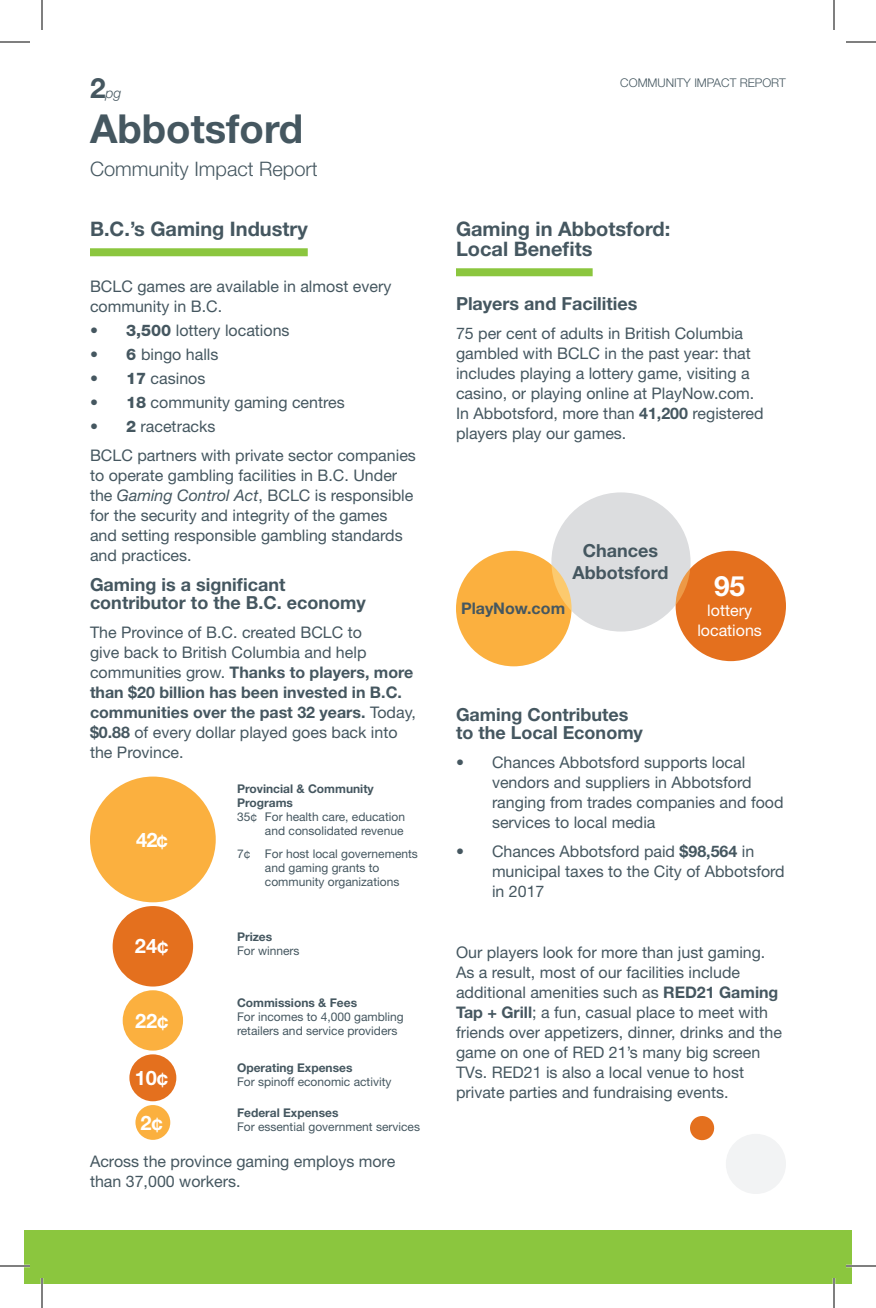
<style>
.page{position:relative;width:876px;height:1308px;background:#fff}
.page>*{position:absolute;margin:0;border:0;box-sizing:border-box;transform-origin:0 0}
.t1{font:700 40px "Helvetica Neue LT Std";color:#455760}
.t2{font:700 28px "Helvetica Neue LT Std";color:#fff}
.t3{font:700 20px/20px "Helvetica Neue LT Std";color:#455760}
.t4{font:300 20px "Helvetica Neue LT Std";color:#455760}
.t5{font:700 20px "Helvetica Neue LT Std";color:#fff}
.t6{font:700 18px/18px "Helvetica Neue LT Std";color:#455760}
.t7{font:16px/20px "Helvetica Neue LT Std";color:#455760}
.t8{font:16px/20px "Helvetica Neue LT Std";color:#fff;text-align:center}
.t9{font:700 16px "Helvetica Neue LT Std";color:#455760}
.t10{font:italic 300 14px "Helvetica Neue LT Std";color:#455760}
.t11{font:12px/14px "Helvetica Neue LT Std";color:#455760}
.t12{font:700 12px/14px "Helvetica Neue LT Std";color:#455760}
.t13{font:300 12px "Helvetica Neue LT Std";color:#455760}
.s1{font-weight:700;font-style:normal;font-size:28px}
.s2{font-weight:800}
.s3{font-style:italic}
.s4{font-weight:700}
</style>
<div class="page">
<div style="left:24px;top:1230px;width:828px;height:54px;background:#8bc63e"></div>
<div style="left:90px;top:248px;width:218px;height:8px;background:#8bc63e"></div>
<div style="left:456px;top:268px;width:137px;height:8px;background:#8bc63e"></div>
<div style="left:113px;top:906px;width:80px;height:81px;background:#e4701e;border-radius:50%"></div>
<div style="left:90px;top:777px;width:126px;height:125px;background:#fbb03f;border-radius:50%"></div>
<div style="left:123px;top:990px;width:60px;height:61px;background:#fbb03f;border-radius:50%"></div>
<div style="left:129px;top:1054px;width:47px;height:47px;background:#e4701e;border-radius:50%"></div>
<div style="left:135px;top:1105px;width:35px;height:35px;background:#fbb03f;border-radius:50%"></div>
<div style="left:676px;top:551px;width:110px;height:110px;background:#e4701e;border-radius:50%"></div>
<div style="left:456px;top:551px;width:116px;height:115px;background:#fbb03f;border-radius:50%"></div>
<div style="left:551px;top:492px;width:140px;height:140px;background:#dcdddf;border-radius:50%"></div>
<div style="left:726px;top:1134px;width:60px;height:60px;background:#f2f3f4;border-radius:50%"></div>
<svg style="left:690px;top:1116px;width:25px;height:25px"></svg>
<hr style="left:0;top:1265px;width:30px;height:2px;background:#fff">
<hr style="left:846px;top:1265px;width:30px;height:2px;background:#fff">
<hr style="left:41px;top:1278px;width:2px;height:30px;background:#fff">
<hr style="left:833px;top:1278px;width:2px;height:30px;background:#fff">
<hr style="left:0;top:42px;width:30px;height:1px;background:#000">
<hr style="left:846px;top:42px;width:30px;height:1px;background:#000">
<hr style="left:0;top:1266px;width:30px;height:1px;background:#000">
<hr style="left:846px;top:1266px;width:30px;height:1px;background:#000">
<hr style="left:42px;top:0;width:1px;height:30px;background:#000">
<hr style="left:42px;top:1278px;width:1px;height:30px;background:#000">
<hr style="left:834px;top:0;width:1px;height:30px;background:#000">
<hr style="left:834px;top:1278px;width:1px;height:30px;background:#000">
<p class="t10" style="left:90px;top:85px;width:33px"><span class="s1">2</span>pg</p>
<p class="t13" style="left:620px;top:75px;width:167px">COMMUNITY IMPACT REPORT</p>
<h1 class="t1" style="left:90px;top:104px;width:215px">Abbotsford</h1>
<p class="t4" style="left:90px;top:156px;width:229px">Community Impact Report</p>
<p class="t3" style="left:90px;top:219px;width:219px">B.C.’s Gaming Industry</p>
<p class="t7" style="left:90px;top:276px;width:303px">BCLC games are available in almost every community in B.C.</p>
<p class="t7" style="left:90px;top:320px;width:201px"><span class="s2">• 3,500</span> lottery locations</p>
<p class="t7" style="left:90px;top:344px;width:130px"><span class="s2">• 6</span> bingo halls</p>
<p class="t7" style="left:90px;top:368px;width:117px"><span class="s2">• 17</span> casinos</p>
<p class="t7" style="left:90px;top:392px;width:256px"><span class="s2">• 18</span> community gaming centres</p>
<p class="t7" style="left:90px;top:412px;width:327px;line-height:29px"><span class="s2">• 2</span> racetracks<br>BCLC partners with private sector companies</p>
<p class="t7" style="left:90px;top:465px;width:325px">to operate gambling facilities in B.C. Under the <span class="s3">Gaming Control Act</span>, BCLC is responsible for the security and integrity of the games and setting responsible gambling standards and practices.</p>
<p class="t6" style="left:90px;top:575px;width:277px">Gaming is a significant contributor to the B.C. economy</p>
<p class="t7" style="left:90px;top:622px;width:327px">The Province of B.C. created BCLC to<br>give back to British Columbia and help communities grow. <span class="s4">Thanks to players, more than $20 billion has been invested in B.C. communities over the past 32 years.</span> Today, <span class="s4">$0.88</span> of every dollar played goes back into the Province.</p>
<p class="t5" style="left:136px;top:827px;width:33px">42¢</p>
<p class="t5" style="left:135px;top:934px;width:35px">24¢</p>
<p class="t5" style="left:135px;top:1008px;width:35px">22¢</p>
<p class="t5" style="left:135px;top:1065px;width:35px">10¢</p>
<p class="t5" style="left:140px;top:1110px;width:24px">2¢</p>
<p class="t12" style="left:237px;top:781px;width:138px">Provincial &amp; Community<br>Programs</p>
<p class="t11" style="left:237px;top:809px;width:170px;text-align:right">35¢ For health care, education and consolidated revenue</p>
<p class="t11" style="left:265px;top:846px;width:154px;text-indent:-28px">7¢ For host local governements and gaming grants to community organizations</p>
<p class="t12" style="left:237px;top:930px;width:37px">Prizes</p>
<p class="t11" style="left:237px;top:944px;width:64px">For winners</p>
<p class="t12" style="left:237px;top:996px;width:122px">Commissions &amp; Fees</p>
<p class="t11" style="left:237px;top:1010px;width:168px">For incomes to 4,000 gambling retailers and service providers</p>
<p class="t12" style="left:237px;top:1060px;width:117px">Operating Expenses</p>
<p class="t11" style="left:237px;top:1075px;width:156px">For spinoff economic activity</p>
<p class="t12" style="left:237px;top:1105px;width:103px">Federal Expenses</p>
<p class="t11" style="left:237px;top:1119px;width:185px">For essential government services</p>
<p class="t7" style="left:90px;top:1151px;width:307px">Across the province gaming employs more than 37,000 workers.</p>
<p class="t3" style="left:456px;top:219px;width:216px">Gaming in Abbotsford:<br>Local Benefits</p>
<p class="t6" style="left:456px;top:294px;width:183px">Players and Facilities</p>
<p class="t7" style="left:456px;top:323px;width:309px">75 per cent of adults in British Columbia gambled with BCLC in the past year: that includes playing a lottery game, visiting a casino, or playing online at PlayNow.com.<br>In Abbotsford, more than <span class="s4">41,200</span> registered players play our games.</p>
<p class="t6" style="left:572px;top:540px;width:97px;line-height:22px;text-align:center">Chances<br>Abbotsford</p>
<p class="t9" style="left:461px;top:599px;width:105px">PlayNow.com</p>
<h2 class="t2" style="left:714px;top:569px;width:33px">95</h2>
<p class="t8" style="left:697px;top:600px;width:66px">lottery locations</p>
<p class="t6" style="left:456px;top:705px;width:188px">Gaming Contributes to the Local Economy</p>
<p class="t7" style="left:492px;top:752px;width:293px;text-indent:-36px">• Chances Abbotsford supports local vendors and suppliers in Abbotsford ranging from trades companies and food services to local media</p>
<p class="t7" style="left:492px;top:841px;width:294px;text-indent:-36px">• Chances Abbotsford paid <span class="s4">$98,564</span> in municipal taxes to the City of Abbotsford in 2017</p>
<p class="t7" style="left:456px;top:942px;width:327px">Our players look for more than just gaming.<br>As a result, most of our facilities include additional amenities such as <span class="s4">RED21 Gaming Tap + Grill</span>; a fun, casual place to meet with friends over appetizers, dinner, drinks and the game on one of RED 21’s many big screen TVs. RED21 is also a local venue to host private parties and fundraising events.</p>
</div>
